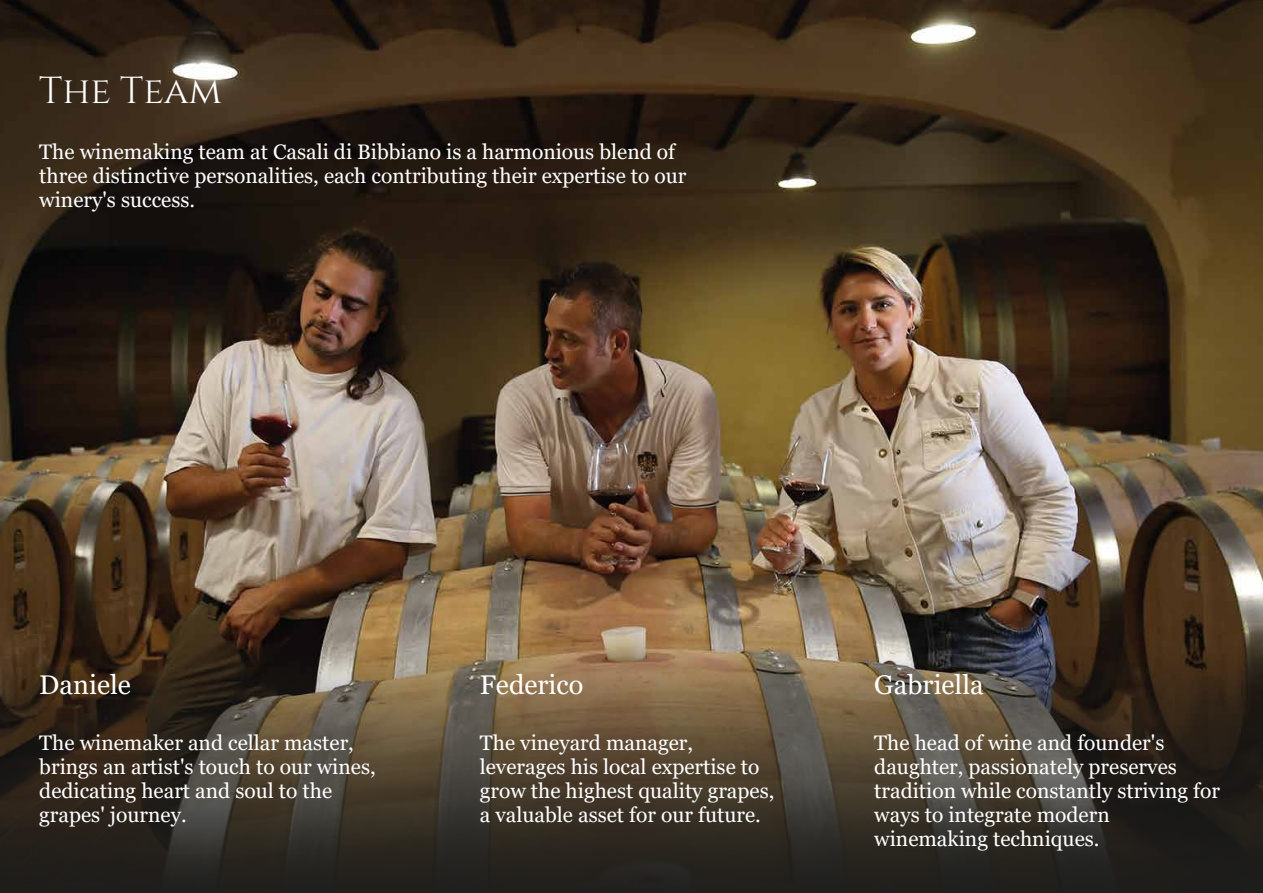
<style>
.page{position:relative;width:1263px;height:893px;background:#fff}
.page>*{position:absolute;margin:0;border:0;box-sizing:border-box;transform-origin:0 0}
.t1{font:37.5px "Cinzel";color:#fff}
.t2{font:27px "Georgia";color:#fff}
.t3{font:21px/24px "Georgia";color:#fff}
</style>
<div class="page">
<img style="left:0;top:0;width:1263px;height:631px">
<svg style="left:0;top:631px;width:1263px;height:262px;background:#463c2f"></svg>
<h1 class="t1" style="left:39px;top:69px;width:184px">The Team</h1>
<p class="t3" style="left:39px;top:140px;width:649px">The winemaking team at Casali di Bibbiano is a harmonious blend of three distinctive personalities, each contributing their expertise to our winery's success.</p>
<p class="t2" style="left:39px;top:668px;width:93px">Daniele</p>
<p class="t3" style="left:39px;top:731px;width:338px">The winemaker and cellar master, brings an artist's touch to our wines, dedicating heart and soul to the grapes' journey.</p>
<p class="t2" style="left:480px;top:668px;width:105px">Federico</p>
<p class="t3" style="left:480px;top:731px;width:296px">The vineyard manager, leverages his local expertise to grow the highest quality grapes, a valuable asset for our future.</p>
<p class="t2" style="left:874px;top:668px;width:111px">Gabriella</p>
<p class="t3" style="left:874px;top:731px;width:347px">The head of wine and founder's daughter, passionately preserves tradition while constantly striving for ways to integrate modern winemaking techniques.</p>
</div>
